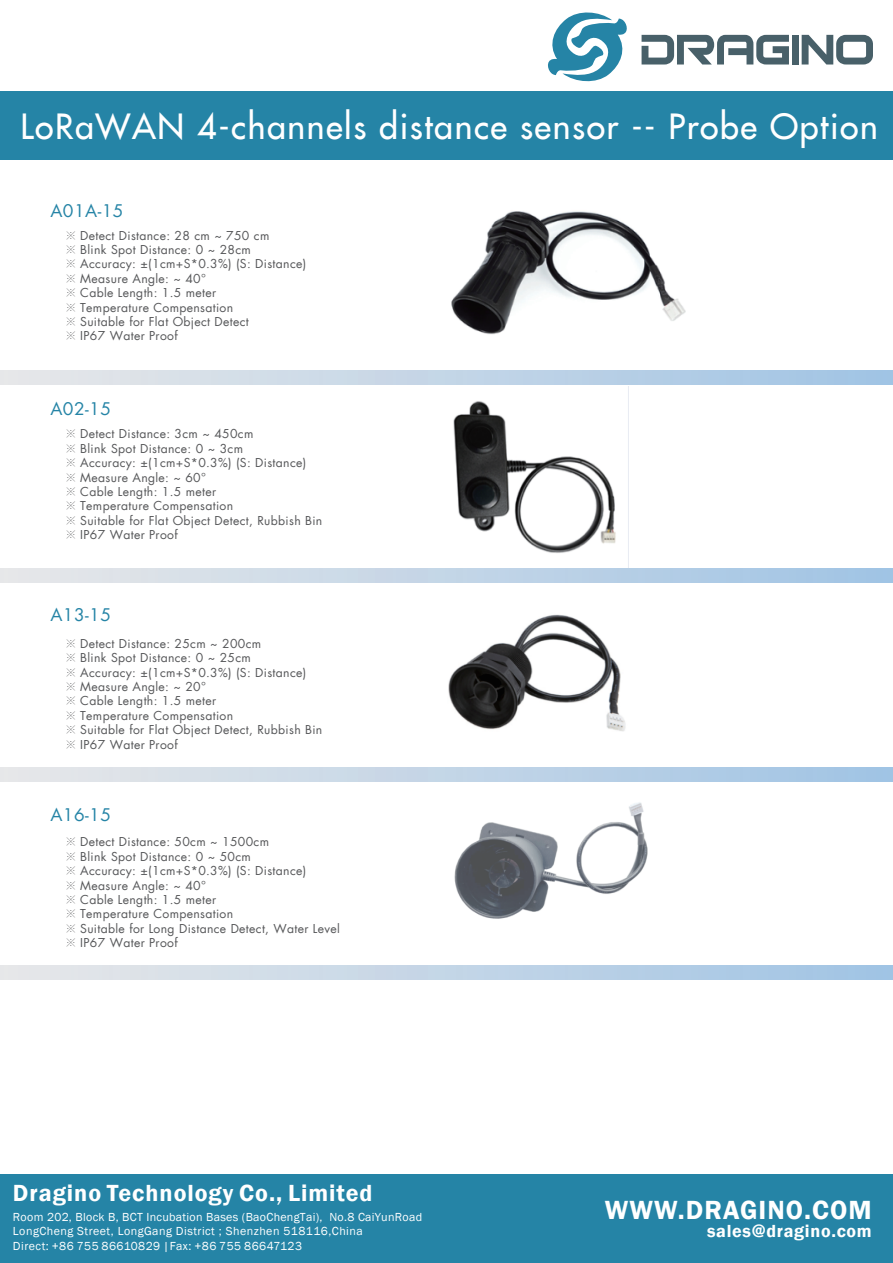
<style>
.page{position:relative;width:893px;height:1263px;background:#fff}
.page>*{position:absolute;margin:0;border:0;box-sizing:border-box;transform-origin:0 0}
.t1{font:34.05px "Futura LT";letter-spacing:.045em;color:#fff}
.t2{font:600 27px "Franklin Gothic";letter-spacing:.04em;color:#fff}
.t3{font:600 24px "Franklin Gothic";letter-spacing:.04em;color:#fff}
.t4{font:600 18px "Franklin Gothic";letter-spacing:.04em;color:#fff}
.t5{font:16.95px "Futura LT";letter-spacing:.025em;color:#2584a6}
.t6{font:12px/14.4px "Futura LT";letter-spacing:.025em;color:#57585a}
.t7{font:12px/14.4px "Franklin Gothic";letter-spacing:.04em;color:#fff}
.s1{font-family:"Adobe Song Std";font-weight:300}
</style>
<div class="page">
<img style="left:443px;top:401px;width:185px;height:168px">
<div style="left:0;top:1174px;width:893px;height:89px;background:#2584a6"></div>
<div style="left:0;top:91px;width:893px;height:69px;background:#2584a6"></div>
<svg style="left:642px;top:35px;width:147px;height:30px"></svg>
<div style="left:792px;top:35px;width:7px;height:30px;background:#486069"></div>
<svg style="left:802px;top:35px;width:71px;height:30px"></svg>
<svg style="left:548px;top:12px;width:79px;height:70px"></svg>
<svg style="left:0;top:370px;width:893px;height:14px;background:#c3d5e6"></svg>
<svg style="left:0;top:569px;width:893px;height:14px;background:#c3d5e6"></svg>
<svg style="left:0;top:767px;width:893px;height:14px;background:#c3d5e6"></svg>
<svg style="left:0;top:966px;width:893px;height:14px;background:#c3d5e6"></svg>
<img style="left:451px;top:211px;width:235px;height:124px">
<img style="left:448px;top:614px;width:178px;height:117px">
<img style="left:454px;top:802px;width:194px;height:117px">
<h1 class="t1" style="left:21px;top:104px;width:859px">LoRaWAN 4-channels distance sensor -- Probe Option</h1>
<h3 class="t5" style="left:50px;top:200px;width:75px">A01A-15</h3>
<p class="t6" style="left:65px;top:228px;width:243px"><span class="s1">※</span> Detect Distance: 28 cm ~ 750 cm<br><span class="s1">※</span> Blink Spot Distance: 0 ~ 28cm<br><span class="s1">※</span> Accuracy: ±(1cm+S*0.3%) (S: Distance) <span class="s1">※</span> Measure Angle: ~ 40°<br><span class="s1">※</span> Cable Length: 1.5 meter<br><span class="s1">※</span> Temperature Compensation<br><span class="s1">※</span> Suitable for Flat Object Detect<br><span class="s1">※</span> IP67 Water Proof</p>
<h3 class="t5" style="left:50px;top:398px;width:62px">A02-15</h3>
<p class="t6" style="left:65px;top:427px;width:259px"><span class="s1">※</span> Detect Distance: 3cm ~ 450cm<br><span class="s1">※</span> Blink Spot Distance: 0 ~ 3cm<br><span class="s1">※</span> Accuracy: ±(1cm+S*0.3%) (S: Distance)<br><span class="s1">※</span> Measure Angle: ~ 60°<br><span class="s1">※</span> Cable Length: 1.5 meter<br><span class="s1">※</span> Temperature Compensation<br><span class="s1">※</span> Suitable for Flat Object Detect, Rubbish Bin <span class="s1">※</span> IP67 Water Proof</p>
<h3 class="t5" style="left:50px;top:604px;width:62px">A13-15</h3>
<p class="t6" style="left:65px;top:636px;width:259px"><span class="s1">※</span> Detect Distance: 25cm ~ 200cm<br><span class="s1">※</span> Blink Spot Distance: 0 ~ 25cm<br><span class="s1">※</span> Accuracy: ±(1cm+S*0.3%) (S: Distance)<br><span class="s1">※</span> Measure Angle: ~ 20°<br><span class="s1">※</span> Cable Length: 1.5 meter<br><span class="s1">※</span> Temperature Compensation<br><span class="s1">※</span> Suitable for Flat Object Detect, Rubbish Bin <span class="s1">※</span> IP67 Water Proof</p>
<h3 class="t5" style="left:50px;top:804px;width:62px">A16-15</h3>
<p class="t6" style="left:65px;top:835px;width:276px"><span class="s1">※</span> Detect Distance: 50cm ~ 1500cm<br><span class="s1">※</span> Blink Spot Distance: 0 ~ 50cm<br><span class="s1">※</span> Accuracy: ±(1cm+S*0.3%) (S: Distance)<br><span class="s1">※</span> Measure Angle: ~ 40°<br><span class="s1">※</span> Cable Length: 1.5 meter<br><span class="s1">※</span> Temperature Compensation<br><span class="s1">※</span> Suitable for Long Distance Detect, Water Level <span class="s1">※</span> IP67 Water Proof</p>
<h3 class="t3" style="left:13px;top:1178px;width:361px">Dragino Technology Co., Limited</h3>
<p class="t7" style="left:13px;top:1210px;width:411px">Room 202, Block B, BCT Incubation Bases (BaoChengTai), No.8 CaiYunRoad<br>LongCheng Street, LongGang District ; Shenzhen 518116,China<br>Direct: +86 755 86610829 |Fax: +86 755 86647123</p>
<h2 class="t2" style="left:605px;top:1193px;width:268px">WWW.DRAGINO.COM</h2>
<h3 class="t4" style="left:707px;top:1220px;width:166px">sales@dragino.com</h3>
</div>
